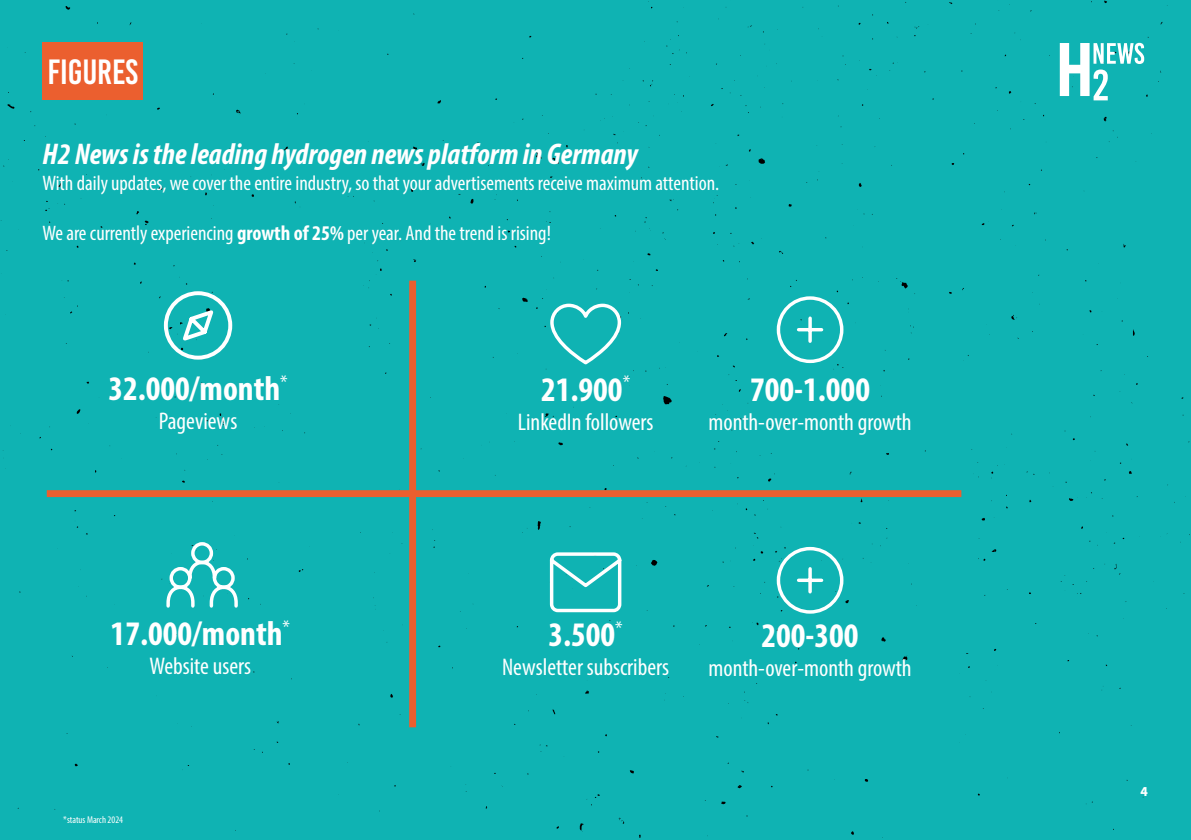
<style>
.page{position:relative;width:1191px;height:840px;background:#fff}
.page>*{position:absolute;margin:0;border:0;box-sizing:border-box;transform-origin:0 0}
.t1{font:35px "Bebas Kai";color:#fff}
.t2{font:700 condensed 34.4px "Myriad Pro";color:#fff}
.t3{font:italic 700 condensed 30px "Myriad Pro";color:#fff}
.t4{font:condensed 24.2px "Myriad Pro";color:#fff}
.t5{font:condensed 21px "Myriad Pro";color:#fff}
.t6{font:700 14px "Source Sans Pro";color:#fff}
.t7{font:condensed 10px "Myriad Pro";color:#fff}
.s1{font-weight:700}
</style>
<div class="page">
<div style="left:0;top:0;width:1191px;height:839px;background:#0fb3b3"></div>
<svg style="left:1059px;top:43px;width:85px;height:57px"></svg>
<div style="left:43px;top:43px;width:100px;height:57px;background:#eb5f2f"></div>
<svg style="left:166px;top:542px;width:72px;height:66px"></svg>
<svg style="left:163px;top:291px;width:70px;height:69px"></svg>
<svg style="left:550px;top:303px;width:72px;height:62px"></svg>
<svg style="left:549px;top:552px;width:73px;height:61px"></svg>
<svg style="left:776px;top:296px;width:68px;height:68px"></svg>
<svg style="left:775px;top:546px;width:69px;height:68px"></svg>
<div style="left:409px;top:280px;width:7px;height:447px;background:#eb5f2f"></div>
<div style="left:47px;top:490px;width:914px;height:7px;background:#eb5f2f"></div>
<p class="t1" style="left:48px;top:53px;width:92px">FIGURES</p>
<p class="t3" style="left:43px;top:136px;width:597px">H2 News is the leading hydrogen news platform in Germany</p>
<p class="t5" style="left:43px;top:170px;width:678px">With daily updates, we cover the entire industry, so that your advertisements receive maximum attention.</p>
<p class="t5" style="left:43px;top:220px;width:510px">We are currently experiencing <span class="s1">growth of 25%</span> per year. And the trend is rising!</p>
<p class="t2" style="left:108px;top:367px;width:181px">32.000/month<sup>*</sup></p>
<p class="t4" style="left:159px;top:406px;width:80px">Pageviews</p>
<p class="t2" style="left:111px;top:612px;width:181px">17.000/month<sup>*</sup></p>
<p class="t4" style="left:150px;top:651px;width:103px">Website users</p>
<p class="t7" style="left:63px;top:813px;width:61px">*status March 2024</p>
<p class="t2" style="left:541px;top:367px;width:91px">21.900<sup>*</sup></p>
<p class="t4" style="left:518px;top:407px;width:137px">LinkedIn followers</p>
<p class="t2" style="left:750px;top:368px;width:121px">700-1.000</p>
<p class="t4" style="left:708px;top:407px;width:205px">month-over-month growth</p>
<p class="t2" style="left:548px;top:613px;width:76px">3.500<sup>*</sup></p>
<p class="t4" style="left:502px;top:652px;width:168px">Newsletter subscribers</p>
<p class="t2" style="left:761px;top:613px;width:99px">200-300</p>
<p class="t4" style="left:708px;top:652px;width:205px">month-over-month growth</p>
<p class="t6" style="left:1140px;top:781px;width:9px">4</p>
</div>
